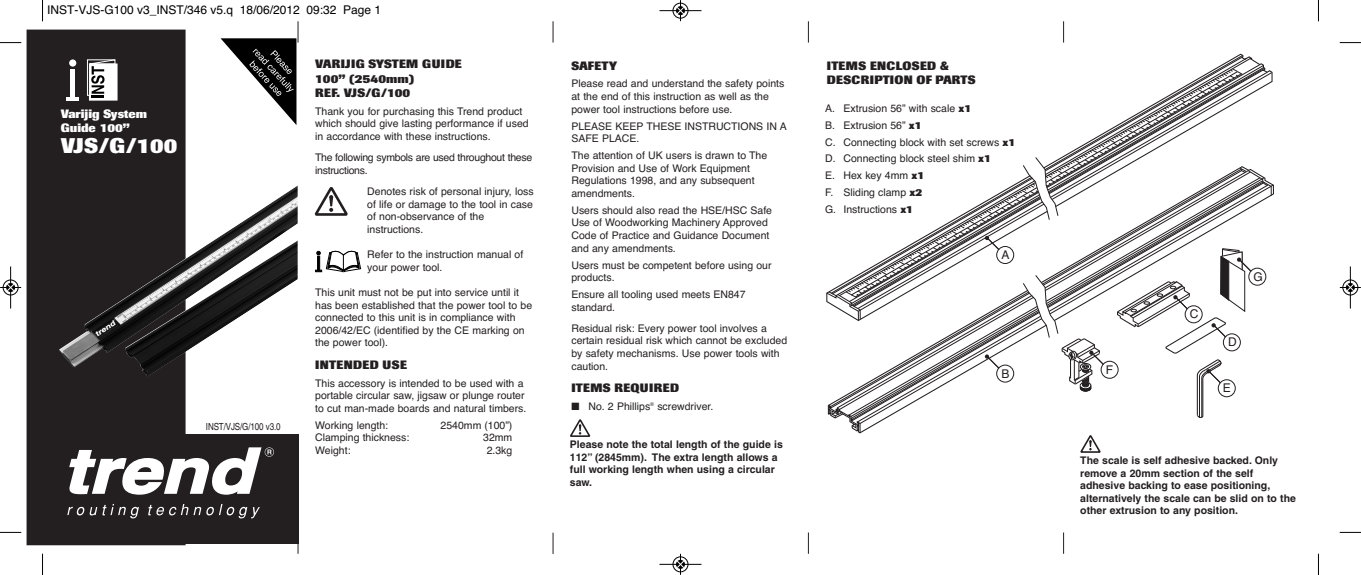
<style>
.page{position:relative;width:1361px;height:575px;background:#fff}
.page>*{position:absolute;margin:0;border:0;box-sizing:border-box;transform-origin:0 0}
.t1{font:800 21px "Imago";color:#fff}
.t2{font:800 12px/14.4px "Imago";letter-spacing:.02em;color:#231f20}
.t3{font:12px "Helvetica";color:#000}
.t4{font:800 12px/14.4px "Imago";color:#fff}
.t5{font:12px "Helvetica";color:#231f20}
.t6{font:10.5px/12.6px "Helvetica";color:#231f20}
.t7{font:700 10.5px/12.6px "Helvetica";color:#231f20}
.t8{font:10.5px/12.6px "Helvetica";letter-spacing:-.03em;color:#231f20}
.t9{font:condensed 9.75px "Helvetica LT";letter-spacing:-.01em;color:#231f20}
.s1{font-family:"Imago";font-weight:800}
</style>
<div class="page">
<div style="left:27px;top:30px;width:158px;height:514px;background:#231f20"></div>
<div style="left:69px;top:59px;width:7px;height:8px;background:#fff;border-radius:50%"></div>
<hr style="left:71px;top:69px;width:4px;height:29px;background:#fff">
<svg style="left:67px;top:97px;width:12px;height:3px"></svg>
<div style="left:89px;top:64px;width:28px;height:36px;background:#fff"></div>
<svg style="left:87px;top:59px;width:29px;height:39px"></svg>
<svg style="left:570px;top:419px;width:21px;height:18px"></svg>
<svg style="left:826px;top:68px;width:448px;height:385px"></svg>
<svg style="left:315px;top:187px;width:33px;height:28px"></svg>
<svg style="left:315px;top:250px;width:46px;height:22px"></svg>
<img style="left:59px;top:185px;width:239px;height:191px">
<div style="left:825px;top:60px;width:197px;height:29px;background:#fff"></div>
<svg style="left:221px;top:21px;width:78px;height:104px"></svg>
<svg style="left:553px;top:21px;width:1px;height:22px"></svg>
<svg style="left:553px;top:532px;width:1px;height:21px"></svg>
<svg style="left:808px;top:21px;width:1px;height:22px"></svg>
<svg style="left:808px;top:532px;width:1px;height:21px"></svg>
<svg style="left:1063px;top:21px;width:1px;height:22px"></svg>
<svg style="left:1063px;top:532px;width:1px;height:21px"></svg>
<div style="left:44px;top:434px;width:255px;height:109px;background:#231f20"></div>
<svg style="left:67px;top:504px;width:72px;height:14px"></svg>
<svg style="left:148px;top:504px;width:112px;height:14px"></svg>
<svg style="left:69px;top:447px;width:205px;height:47px"></svg>
<svg style="left:42px;top:0;width:1px;height:21px"></svg>
<svg style="left:0;top:42px;width:21px;height:1px"></svg>
<svg style="left:1318px;top:0;width:1px;height:21px"></svg>
<svg style="left:1339px;top:42px;width:22px;height:1px"></svg>
<svg style="left:42px;top:553px;width:1px;height:21px"></svg>
<svg style="left:0;top:531px;width:21px;height:1px"></svg>
<svg style="left:1318px;top:553px;width:1px;height:21px"></svg>
<svg style="left:1340px;top:531px;width:21px;height:1px"></svg>
<div style="left:672px;top:3px;width:16px;height:16px;border:1px solid #fff;border-radius:50%"></div>
<hr style="left:659px;top:10px;width:42px;height:1px;background:#000">
<div style="left:673px;top:3px;width:15px;height:15px;border:1px solid #000;border-radius:50%"></div>
<svg style="left:676px;top:0;width:8px;height:21px"></svg>
<div style="left:672px;top:555px;width:16px;height:16px;border:1px solid #fff;border-radius:50%"></div>
<hr style="left:659px;top:563px;width:42px;height:1px;background:#000">
<div style="left:673px;top:556px;width:15px;height:15px;border:1px solid #000;border-radius:50%"></div>
<svg style="left:676px;top:553px;width:8px;height:21px"></svg>
<div style="left:3px;top:279px;width:16px;height:16px;border:1px solid #fff;border-radius:50%"></div>
<hr style="left:10px;top:266px;width:1px;height:42px;background:#000">
<div style="left:3px;top:279px;width:15px;height:16px;border:1px solid #000;border-radius:50%"></div>
<svg style="left:0;top:283px;width:21px;height:8px"></svg>
<hr style="left:1350px;top:266px;width:1px;height:42px;background:#000">
<div style="left:1342px;top:279px;width:16px;height:16px;border:1px solid #000;border-radius:50%"></div>
<svg style="left:1340px;top:283px;width:20px;height:8px"></svg>
<p class="t3" style="left:47px;top:5px;width:336px">INST-VJS-G100 v3_INST/346 v5.q 18/06/2012 09:32 Page 1</p>
<p class="t4" style="left:61px;top:107px;width:88px">Varijig System<br>Guide 100”</p>
<h1 class="t1" style="left:61px;top:138px;width:118px">VJS/G/100</h1>
<p class="t9" style="left:206px;top:422px;width:76px">INST/VJS/G/100 v3.0</p>
<p class="t2" style="left:315px;top:58px;width:148px">VARIJIG SYSTEM GUIDE<br>100” (2540mm)<br>REF. VJS/G/100</p>
<p class="t6" style="left:315px;top:106px;width:215px">Thank you for purchasing this Trend product which should give lasting performance if used in accordance with these instructions.</p>
<p class="t8" style="left:315px;top:152px;width:219px">The following symbols are used throughout these instructions.</p>
<p class="t6" style="left:367px;top:186px;width:168px">Denotes risk of personal injury, loss of life or damage to the tool in case of non-observance of the instructions.</p>
<p class="t6" style="left:367px;top:249px;width:158px">Refer to the instruction manual of your power tool.</p>
<p class="t6" style="left:315px;top:286px;width:219px">This unit must not be put into service until it has been established that the power tool to be connected to this unit is in compliance with 2006/42/EC (identified by the CE marking on the power tool).</p>
<p class="t2" style="left:315px;top:358px;width:93px">INTENDED USE</p>
<p class="t6" style="left:315px;top:377px;width:213px">This accessory is intended to be used with a portable circular saw, jigsaw or plunge router to cut man-made boards and natural timbers.</p>
<p class="t6" style="left:315px;top:419px;width:75px">Working length:</p>
<p class="t6" style="left:440px;top:419px;width:73px">2540mm (100”)</p>
<p class="t6" style="left:315px;top:432px;width:96px">Clamping thickness:</p>
<p class="t6" style="left:483px;top:432px;width:31px">32mm</p>
<p class="t6" style="left:315px;top:444px;width:37px">Weight:</p>
<p class="t6" style="left:487px;top:444px;width:27px">2.3kg</p>
<p class="t2" style="left:571px;top:59px;width:47px">SAFETY</p>
<p class="t6" style="left:571px;top:78px;width:214px">Please read and understand the safety points at the end of this instruction as well as the power tool instructions before use.</p>
<p class="t6" style="left:571px;top:120px;width:217px">PLEASE KEEP THESE INSTRUCTIONS IN A<br>SAFE PLACE.</p>
<p class="t6" style="left:571px;top:150px;width:197px">The attention of UK users is drawn to The<br>Provision and Use of Work Equipment<br>Regulations 1998, and any subsequent amendments.</p>
<p class="t6" style="left:571px;top:205px;width:202px">Users should also read the HSE/HSC Safe Use of Woodworking Machinery Approved Code of Practice and Guidance Document and any amendments.</p>
<p class="t6" style="left:571px;top:259px;width:202px">Users must be competent before using our products.</p>
<p class="t6" style="left:571px;top:289px;width:176px">Ensure all tooling used meets EN847 standard.</p>
<p class="t6" style="left:571px;top:322px;width:217px">Residual risk: Every power tool involves a certain residual risk which cannot be excluded by safety mechanisms. Use power tools with caution.</p>
<p class="t2" style="left:571px;top:381px;width:109px">ITEMS REQUIRED</p>
<p class="t6" style="left:571px;top:400px;width:143px">■ No. 2 Phillips<sup>®</sup> screwdriver.</p>
<p class="t7" style="left:570px;top:438px;width:214px">Please note the total length of the guide is<br>112” (2845mm). The extra length allows a full working length when using a circular saw.</p>
<p class="t2" style="left:827px;top:60px;width:150px">ITEMS ENCLOSED &amp;<br>DESCRIPTION OF PARTS</p>
<p class="t6" style="left:825px;top:100px;width:192px;line-height:16.8px">A. Extrusion 56” with scale <span class="s1">x1<br></span>B. Extrusion 56” <span class="s1">x1<br></span>C. Connecting block with set screws <span class="s1">x1<br></span>D. Connecting block steel shim <span class="s1">x1<br></span>E. Hex key 4mm <span class="s1">x1<br></span>F. Sliding clamp <span class="s1">x2<br></span>G. Instructions <span class="s1">x1</span></p>
<p class="t5" style="left:1001px;top:250px;width:10px">A</p>
<p class="t5" style="left:1001px;top:368px;width:10px">B</p>
<p class="t5" style="left:1105px;top:365px;width:9px">F</p>
<p class="t5" style="left:1190px;top:309px;width:10px">C</p>
<p class="t5" style="left:1253px;top:272px;width:11px">G</p>
<p class="t5" style="left:1228px;top:337px;width:10px">D</p>
<p class="t5" style="left:1223px;top:383px;width:10px">E</p>
<p class="t7" style="left:1080px;top:454px;width:217px">The scale is self adhesive backed. Only remove a 20mm section of the self adhesive backing to ease positioning, alternatively the scale can be slid on to the other extrusion to any position.</p>
</div>
